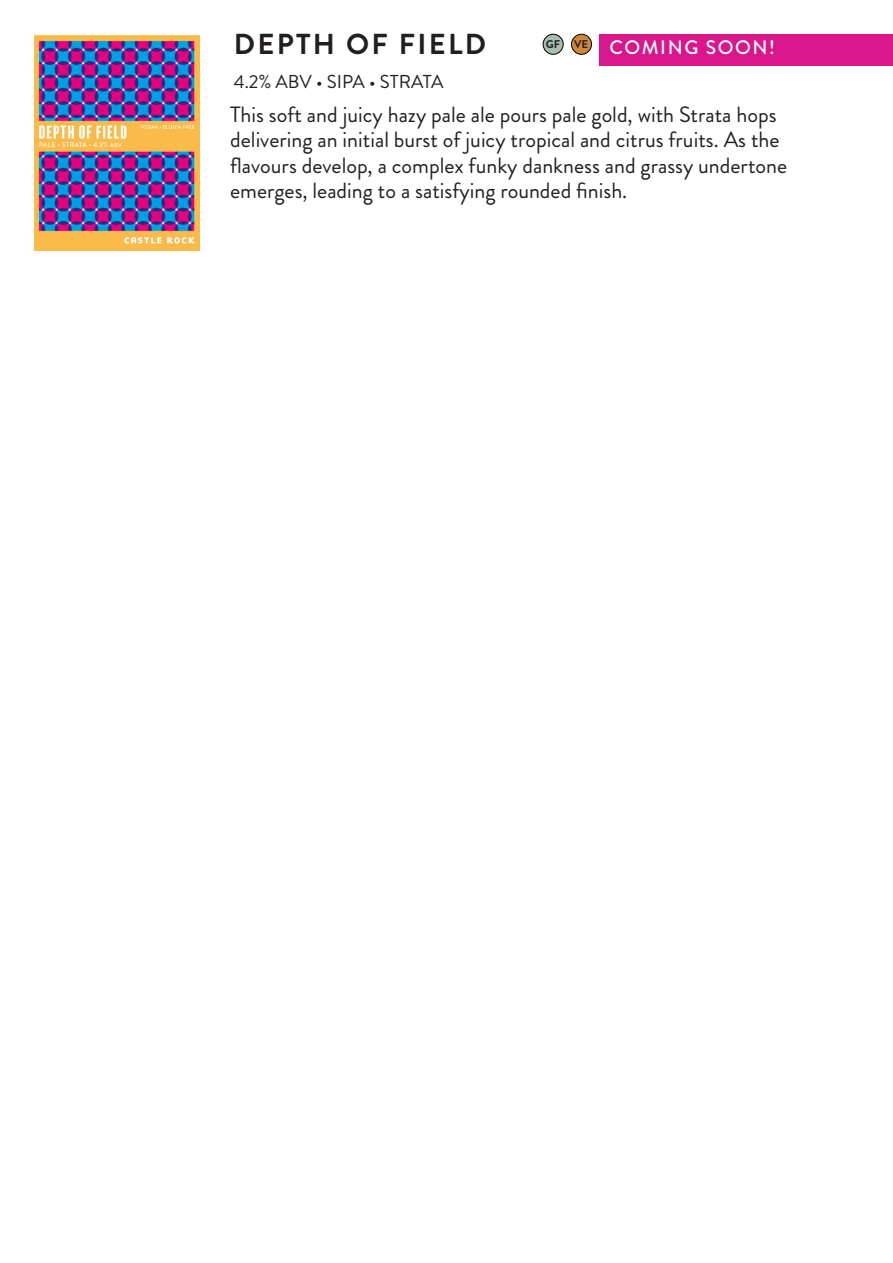
<style>
.page{position:relative;width:893px;height:1263px;background:#fff}
.page>*{position:absolute;margin:0;border:0;box-sizing:border-box;transform-origin:0 0}
.t1{font:700 28.8px "Brandon Grotesque";letter-spacing:.08em;color:#231f20}
.t2{font:22.05px "Brandon Grotesque";color:#231f20}
.t3{font:500 19.5px "Brandon Grotesque";letter-spacing:.08em;color:#fff}
.t4{font:18.75px "Brandon Grotesque";color:#231f20}
.t5{font:700 11.25px "Brandon Grotesque";color:#231f20}
</style>
<div class="page">
<img style="left:34px;top:35px;width:165px;height:215px">
<div style="left:543px;top:34px;width:20px;height:20px;background:#a7bdb0;border-radius:50%"></div>
<div style="left:543px;top:34px;width:20px;height:21px;border:1px solid #000;border-radius:50%"></div>
<div style="left:571px;top:34px;width:20px;height:20px;background:#d08637;border-radius:50%"></div>
<div style="left:571px;top:34px;width:21px;height:21px;border:1px solid #000;border-radius:50%"></div>
<div style="left:599px;top:34px;width:294px;height:31px;background:#d9168c"></div>
<p class="t1" style="left:234px;top:24px;width:254px">DEPTH OF FIELD</p>
<p class="t5" style="left:546px;top:36px;width:16px">GF</p>
<p class="t5" style="left:574px;top:36px;width:16px">VE</p>
<p class="t3" style="left:609px;top:34px;width:167px">COMING SOON!</p>
<p class="t4" style="left:234px;top:69px;width:211px">4.2% ABV • SIPA • STRATA</p>
<p class="t2" style="left:230px;top:99px;width:548px">This soft and juicy hazy pale ale pours pale gold, with Strata hops</p>
<p class="t2" style="left:230px;top:124px;width:551px">delivering an initial burst of juicy tropical and citrus fruits. As the</p>
<p class="t2" style="left:230px;top:150px;width:558px">flavours develop, a complex funky dankness and grassy undertone</p>
<p class="t2" style="left:230px;top:175px;width:399px">emerges, leading to a satisfying rounded finish.</p>
</div>
